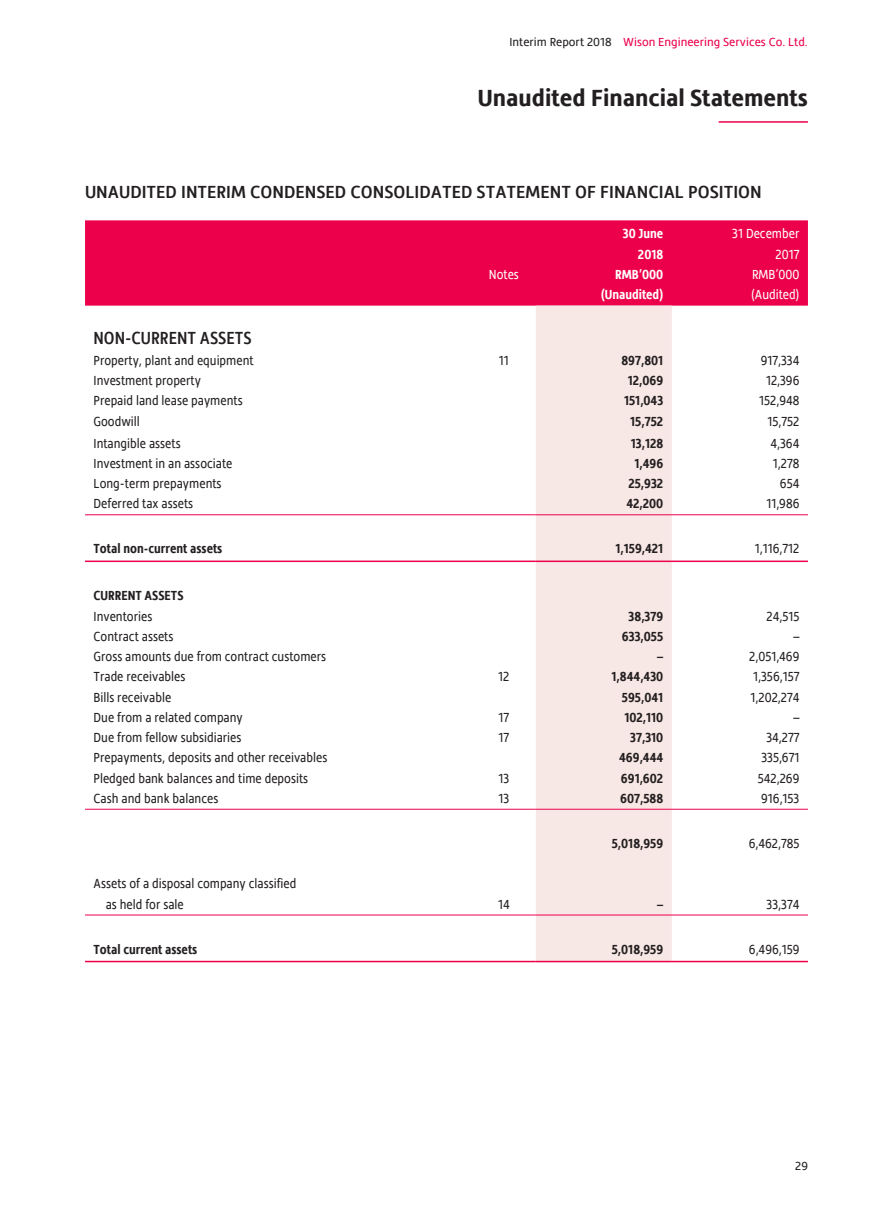
<style>
.page{position:relative;width:893px;height:1212px;background:#fff}
.page>*{position:absolute;margin:0;border:0;box-sizing:border-box;transform-origin:0 0}
.t1{font:700 24px "Hedley New";color:#231f20}
.t2{font:500 18px "Hedley New";color:#231f20}
.t3{font:500 18px "Hedley New";color:#231f20;scale:.9 1}
.t4{font:13.5px/20.2px "Hedley New";color:#231f20;scale:.9 1}
.t5{font:700 13.5px "Hedley New";color:#231f20;scale:.9 1}
.t6{font:13.5px "Hedley New";color:#fff;scale:.9 1}
.t7{font:700 13.5px "Hedley New";color:#fff;scale:.9 1}
.t8{font:12px "Hedley New";color:#ec004b}
.t9{font:12px "Hedley New";color:#231f20}
.s1{color:#231f20}
</style>
<div class="page">
<hr style="left:719px;top:121px;width:89px;height:2px;background:#ec004b">
<div style="left:85px;top:220px;width:723px;height:86px;background:#ec004b"></div>
<div style="left:536px;top:306px;width:136px;height:655px;background:#f8e8e5"></div>
<hr style="left:85px;top:514px;width:387px;height:1px;background:#ec004b">
<hr style="left:472px;top:514px;width:64px;height:1px;background:#ec004b">
<hr style="left:536px;top:514px;width:136px;height:1px;background:#ec004b">
<hr style="left:672px;top:514px;width:136px;height:1px;background:#ec004b">
<hr style="left:85px;top:560px;width:387px;height:2px;background:#ec004b">
<hr style="left:472px;top:560px;width:64px;height:2px;background:#ec004b">
<hr style="left:536px;top:560px;width:136px;height:2px;background:#ec004b">
<hr style="left:672px;top:560px;width:136px;height:2px;background:#ec004b">
<hr style="left:85px;top:809px;width:387px;height:1px;background:#ec004b">
<hr style="left:472px;top:809px;width:64px;height:1px;background:#ec004b">
<hr style="left:536px;top:809px;width:136px;height:1px;background:#ec004b">
<hr style="left:672px;top:809px;width:136px;height:1px;background:#ec004b">
<hr style="left:85px;top:915px;width:387px;height:1px;background:#ec004b">
<hr style="left:472px;top:915px;width:64px;height:1px;background:#ec004b">
<hr style="left:536px;top:915px;width:136px;height:1px;background:#ec004b">
<hr style="left:672px;top:915px;width:136px;height:1px;background:#ec004b">
<hr style="left:85px;top:961px;width:387px;height:1px;background:#ec004b">
<hr style="left:472px;top:961px;width:64px;height:1px;background:#ec004b">
<hr style="left:536px;top:961px;width:136px;height:1px;background:#ec004b">
<hr style="left:672px;top:961px;width:136px;height:1px;background:#ec004b">
<p class="t8" style="left:509px;top:35px;width:300px"><span class="s1">Interim Report 2018</span> Wison Engineering Services Co. Ltd.</p>
<h1 class="t1" style="left:478px;top:84px;width:331px">Unaudited Financial Statements</h1>
<h2 class="t2" style="left:85px;top:182px;width:678px">UNAUDITED INTERIM CONDENSED CONSOLIDATED STATEMENT OF FINANCIAL POSITION</h2>
<p class="t7" style="left:623px;top:226px;width:46px">30 June</p>
<p class="t6" style="left:732px;top:226px;width:76px">31 December</p>
<p class="t7" style="left:638px;top:246px;width:30px">2018</p>
<p class="t6" style="left:776px;top:246px;width:28px">2017</p>
<p class="t6" style="left:489px;top:267px;width:35px">Notes</p>
<p class="t7" style="left:615px;top:267px;width:55px">RMB’000</p>
<p class="t6" style="left:752px;top:267px;width:54px">RMB’000</p>
<p class="t7" style="left:601px;top:287px;width:71px">(Unaudited)</p>
<p class="t6" style="left:751px;top:287px;width:55px">(Audited)</p>
<h2 class="t3" style="left:94px;top:328px;width:177px">NON-CURRENT ASSETS</h2>
<p class="t4" style="left:94px;top:350px;width:179px">Property, plant and equipment</p>
<p class="t4" style="left:499px;top:350px;width:13px">11</p>
<p class="t5" style="left:621px;top:353px;width:48px">897,801</p>
<p class="t4" style="left:761px;top:350px;width:44px">917,334</p>
<p class="t4" style="left:94px;top:370px;width:121px">Investment property</p>
<p class="t5" style="left:628px;top:373px;width:41px">12,069</p>
<p class="t4" style="left:766px;top:370px;width:39px">12,396</p>
<p class="t4" style="left:94px;top:391px;width:167px">Prepaid land lease payments</p>
<p class="t5" style="left:624px;top:393px;width:45px">151,043</p>
<p class="t4" style="left:759px;top:391px;width:46px">152,948</p>
<p class="t4" style="left:94px;top:411px;width:53px">Goodwill</p>
<p class="t5" style="left:630px;top:413px;width:38px">15,752</p>
<p class="t4" style="left:767px;top:411px;width:37px">15,752</p>
<p class="t4" style="left:94px;top:433px;width:98px">Intangible assets</p>
<p class="t5" style="left:631px;top:435px;width:38px">13,128</p>
<p class="t4" style="left:770px;top:433px;width:34px">4,364</p>
<p class="t4" style="left:94px;top:453px;width:156px">Investment in an associate</p>
<p class="t5" style="left:634px;top:456px;width:34px">1,496</p>
<p class="t4" style="left:773px;top:453px;width:31px">1,278</p>
<p class="t4" style="left:94px;top:473px;width:144px">Long-term prepayments</p>
<p class="t5" style="left:628px;top:476px;width:40px">25,932</p>
<p class="t4" style="left:780px;top:473px;width:23px">654</p>
<p class="t4" style="left:94px;top:493px;width:112px">Deferred tax assets</p>
<p class="t5" style="left:626px;top:496px;width:43px">42,200</p>
<p class="t4" style="left:766px;top:493px;width:38px">11,986</p>
<p class="t5" style="left:94px;top:541px;width:145px">Total non-current assets</p>
<p class="t5" style="left:615px;top:541px;width:55px">1,159,421</p>
<p class="t4" style="left:755px;top:539px;width:51px">1,116,712</p>
<p class="t5" style="left:94px;top:588px;width:101px">CURRENT ASSETS</p>
<p class="t4" style="left:94px;top:606px;width:67px">Inventories</p>
<p class="t5" style="left:629px;top:608px;width:40px">38,379</p>
<p class="t4" style="left:767px;top:606px;width:38px">24,515</p>
<p class="t4" style="left:94px;top:626px;width:90px">Contract assets</p>
<p class="t5" style="left:622px;top:628px;width:48px">633,055</p>
<p class="t4" style="left:793px;top:626px;width:8px">–</p>
<p class="t4" style="left:94px;top:646px;width:260px">Gross amounts due from contract customers</p>
<p class="t5" style="left:657px;top:649px;width:8px">–</p>
<p class="t4" style="left:749px;top:646px;width:57px">2,051,469</p>
<p class="t4" style="left:94px;top:666px;width:104px">Trade receivables</p>
<p class="t4" style="left:498px;top:666px;width:14px">12</p>
<p class="t5" style="left:611px;top:669px;width:59px">1,844,430</p>
<p class="t4" style="left:753px;top:666px;width:53px">1,356,157</p>
<p class="t4" style="left:94px;top:687px;width:88px">Bills receivable</p>
<p class="t5" style="left:622px;top:689px;width:48px">595,041</p>
<p class="t4" style="left:751px;top:687px;width:56px">1,202,274</p>
<p class="t4" style="left:94px;top:707px;width:167px">Due from a related company</p>
<p class="t4" style="left:499px;top:707px;width:13px">17</p>
<p class="t5" style="left:624px;top:709px;width:45px">102,110</p>
<p class="t4" style="left:793px;top:707px;width:8px">–</p>
<p class="t4" style="left:94px;top:727px;width:166px">Due from fellow subsidiaries</p>
<p class="t4" style="left:499px;top:727px;width:13px">17</p>
<p class="t5" style="left:630px;top:730px;width:38px">37,310</p>
<p class="t4" style="left:766px;top:727px;width:38px">34,277</p>
<p class="t4" style="left:94px;top:747px;width:261px">Prepayments, deposits and other receivables</p>
<p class="t5" style="left:619px;top:750px;width:51px">469,444</p>
<p class="t4" style="left:761px;top:747px;width:44px">335,671</p>
<p class="t4" style="left:94px;top:768px;width:240px">Pledged bank balances and time deposits</p>
<p class="t4" style="left:498px;top:768px;width:14px">13</p>
<p class="t5" style="left:621px;top:770px;width:49px">691,602</p>
<p class="t4" style="left:758px;top:768px;width:48px">542,269</p>
<p class="t4" style="left:94px;top:788px;width:140px">Cash and bank balances</p>
<p class="t4" style="left:498px;top:788px;width:14px">13</p>
<p class="t5" style="left:620px;top:790px;width:50px">607,588</p>
<p class="t4" style="left:761px;top:788px;width:44px">916,153</p>
<p class="t5" style="left:612px;top:836px;width:59px">5,018,959</p>
<p class="t4" style="left:749px;top:833px;width:58px">6,462,785</p>
<p class="t4" style="left:106px;top:873px;width:213px;text-indent:-12px">Assets of a disposal company classified as held for sale</p>
<p class="t4" style="left:498px;top:894px;width:14px">14</p>
<p class="t5" style="left:657px;top:896px;width:8px">–</p>
<p class="t4" style="left:767px;top:894px;width:38px">33,374</p>
<p class="t5" style="left:94px;top:941px;width:117px">Total current assets</p>
<p class="t5" style="left:612px;top:941px;width:59px">5,018,959</p>
<p class="t4" style="left:749px;top:939px;width:58px">6,496,159</p>
<p class="t9" style="left:795px;top:1159px;width:14px">29</p>
</div>
